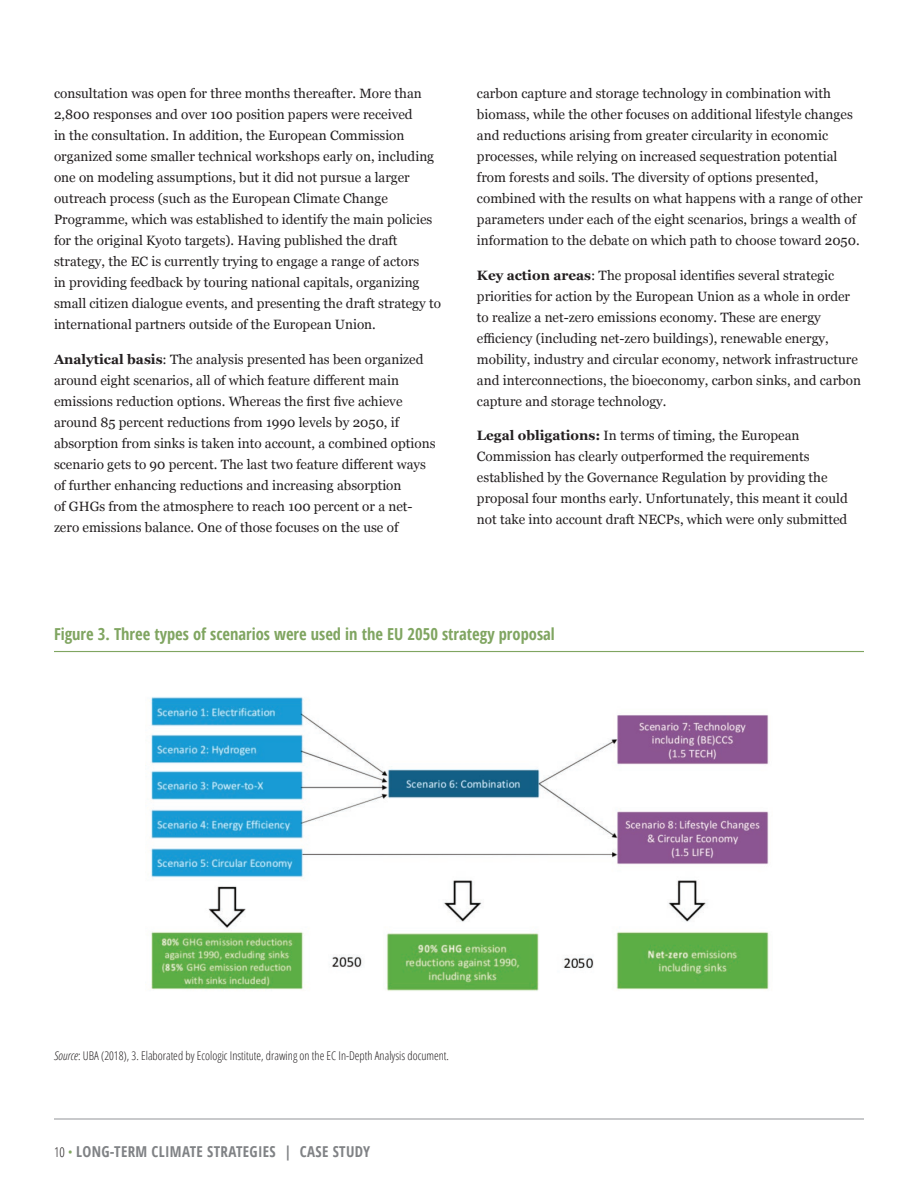
<style>
.page{position:relative;width:918px;height:1188px;background:#fff}
.page>*{position:absolute;margin:0;border:0;box-sizing:border-box;transform-origin:0 0}
.t1{font:700 16.5px "Open Sans Condensed";color:#80a561}
.t2{font:700 15px "Open Sans Condensed";letter-spacing:.02em;color:#808285}
.t3{font:13.5px/21px "Georgia";color:#231f20}
.t4{font:300 condensed 12px "Open Sans";color:#231f20}
.s1{font-weight:700}
.s2{font-style:italic}
.s3{font-family:"Open Sans";font-weight:300;font-stretch:condensed;font-size:13.5px;color:#231f20}
.s4{font-family:"Open Sans";font-weight:300;font-stretch:condensed;font-size:13.5px;color:#80a561}
</style>
<div class="page">
<hr style="left:54px;top:1119px;width:810px;height:1px;background:#939598">
<img style="left:150px;top:697px;width:619px;height:294px">
<hr style="left:54px;top:651px;width:810px;height:1px;background:#80a561">
<p class="t3" style="left:54px;top:82px;width:389px">consultation was open for three months thereafter. More than 2,800 responses and over 100 position papers were received<br>in the consultation. In addition, the European Commission organized some smaller technical workshops early on, including one on modeling assumptions, but it did not pursue a larger outreach process (such as the European Climate Change Programme, which was established to identify the main policies for the original Kyoto targets). Having published the draft strategy, the EC is currently trying to engage a range of actors<br>in providing feedback by touring national capitals, organizing small citizen dialogue events, and presenting the draft strategy to international partners outside of the European Union.</p>
<p class="t3" style="left:54px;top:348px;width:383px"><span class="s1">Analytical basis</span>: The analysis presented has been organized around eight scenarios, all of which feature different main emissions reduction options. Whereas the first five achieve around 85 percent reductions from 1990 levels by 2050, if absorption from sinks is taken into account, a combined options scenario gets to 90 percent. The last two feature different ways of further enhancing reductions and increasing absorption<br>of GHGs from the atmosphere to reach 100 percent or a net&shy;zero emissions balance. One of those focuses on the use of</p>
<p class="t3" style="left:477px;top:82px;width:387px">carbon capture and storage technology in combination with biomass, while the other focuses on additional lifestyle changes and reductions arising from greater circularity in economic processes, while relying on increased sequestration potential from forests and soils. The diversity of options presented, combined with the results on what happens with a range of other parameters under each of the eight scenarios, brings a wealth of information to the debate on which path to choose toward 2050.</p>
<p class="t3" style="left:477px;top:264px;width:386px"><span class="s1">Key action areas</span>: The proposal identifies several strategic priorities for action by the European Union as a whole in order to realize a net-zero emissions economy. These are energy efficiency (including net-zero buildings), renewable energy, mobility, industry and circular economy, network infrastructure and interconnections, the bioeconomy, carbon sinks, and carbon capture and storage technology.</p>
<p class="t3" style="left:477px;top:424px;width:372px"><span class="s1">Legal obligations:</span> In terms of timing, the European Commission has clearly outperformed the requirements established by the Governance Regulation by providing the proposal four months early. Unfortunately, this meant it could not take into account draft NECPs, which were only submitted</p>
<p class="t1" style="left:54px;top:623px;width:502px">Figure 3. Three types of scenarios were used in the EU 2050 strategy proposal</p>
<p class="t4" style="left:54px;top:1048px;width:397px"><span class="s2">Source</span>: UBA (2018), 3. Elaborated by Ecologic Institute, drawing on the EC In-Depth Analysis document.</p>
<p class="t2" style="left:54px;top:1141px;width:318px"><span class="s3">10</span> <span class="s4">•</span> LONG-TERM CLIMATE STRATEGIES | CASE STUDY</p>
</div>
